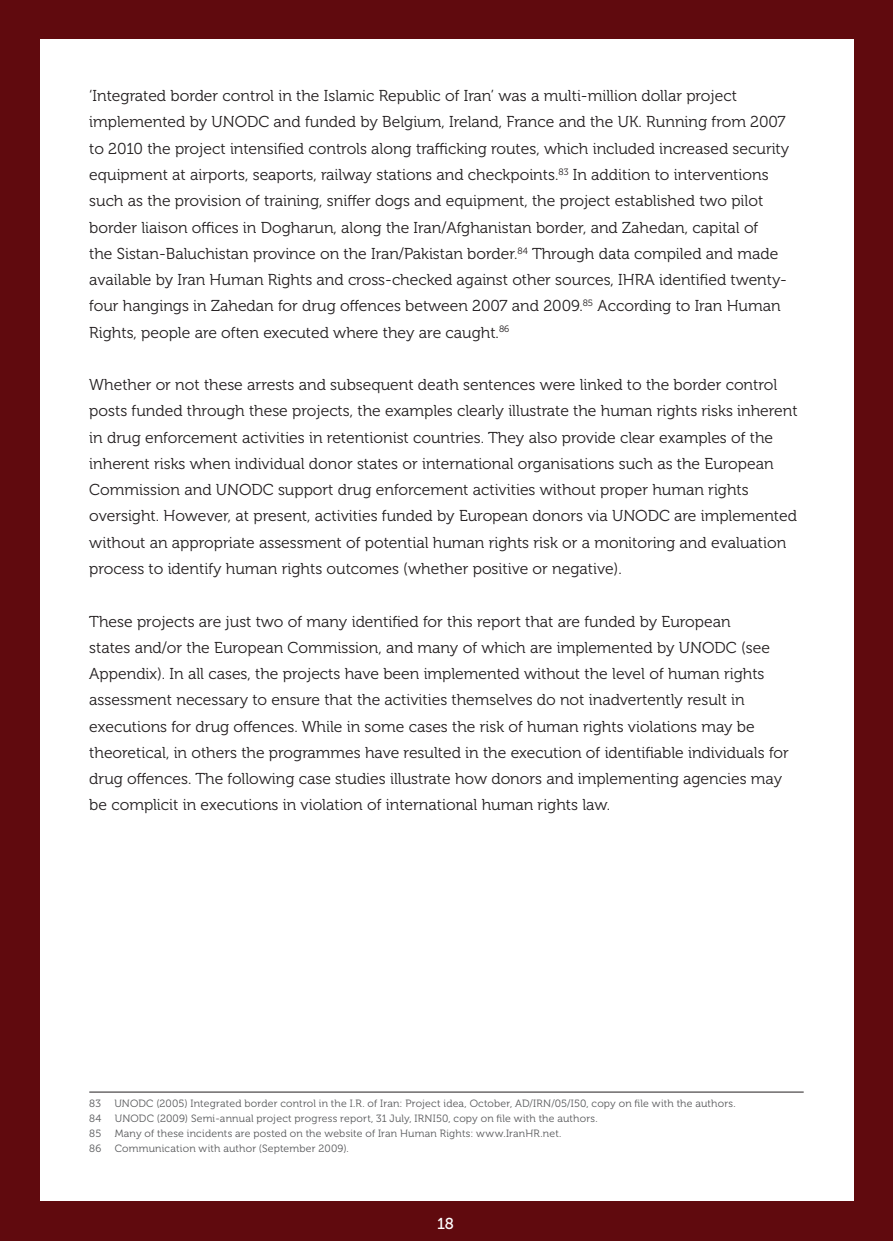
<style>
.page{position:relative;width:893px;height:1241px;background:#fff}
.page>*{position:absolute;margin:0;border:0;box-sizing:border-box;transform-origin:0 0}
.t1{font:15.75px/26.2px "Museo 300";color:#231f20}
.t2{font:15.75px "Museo 500";color:#fff}
.t3{font:10.5px "Museo 300";letter-spacing:.02em;color:#57585a}
</style>
<div class="page">
<div style="left:0;top:0;width:893px;height:1240px;background:#600a0e"></div>
<div style="left:40px;top:40px;width:813px;height:1160px;background:#fff"></div>
<hr style="left:89px;top:1091px;width:715px;height:1px;background:#231f20">
<p class="t1" style="left:89px;top:83px;width:701px">‘Integrated border control in the Islamic Republic of Iran’ was a multi-million dollar project implemented by UNODC and funded by Belgium, Ireland, France and the UK. Running from 2007 to 2010 the project intensified controls along trafficking routes, which included increased security equipment at airports, seaports, railway stations and checkpoints.<sup>83</sup> In addition to interventions such as the provision of training, sniffer dogs and equipment, the project established two pilot border liaison offices in Dogharun, along the Iran/Afghanistan border, and Zahedan, capital of<br>the Sistan-Baluchistan province on the Iran/Pakistan border.<sup>84</sup> Through data compiled and made available by Iran Human Rights and cross-checked against other sources, IHRA identified twenty&shy;four hangings in Zahedan for drug offences between 2007 and 2009.<sup>85</sup> According to Iran Human Rights, people are often executed where they are caught.<sup>86</sup></p>
<p class="t1" style="left:89px;top:372px;width:710px">Whether or not these arrests and subsequent death sentences were linked to the border control posts funded through these projects, the examples clearly illustrate the human rights risks inherent in drug enforcement activities in retentionist countries. They also provide clear examples of the inherent risks when individual donor states or international organisations such as the European Commission and UNODC support drug enforcement activities without proper human rights oversight. However, at present, activities funded by European donors via UNODC are implemented without an appropriate assessment of potential human rights risk or a monitoring and evaluation process to identify human rights outcomes (whether positive or negative).</p>
<p class="t1" style="left:89px;top:608px;width:701px">These projects are just two of many identified for this report that are funded by European<br>states and/or the European Commission, and many of which are implemented by UNODC (see Appendix). In all cases, the projects have been implemented without the level of human rights assessment necessary to ensure that the activities themselves do not inadvertently result in executions for drug offences. While in some cases the risk of human rights violations may be theoretical, in others the programmes have resulted in the execution of identifiable individuals for drug offences. The following case studies illustrate how donors and implementing agencies may be complicit in executions in violation of international human rights law.</p>
<p class="t3" style="left:89px;top:1097px;width:13px">83</p>
<p class="t3" style="left:114px;top:1097px;width:623px">UNODC (2005) Integrated border control in the I.R. of Iran: Project idea, October, AD/IRN/05/I50, copy on file with the authors.</p>
<p class="t3" style="left:89px;top:1112px;width:14px">84</p>
<p class="t3" style="left:115px;top:1112px;width:484px">UNODC (2009) Semi-annual project progress report, 31 July, IRNI50, copy on file with the authors.</p>
<p class="t3" style="left:89px;top:1127px;width:14px">85</p>
<p class="t3" style="left:115px;top:1127px;width:448px">Many of these incidents are posted on the website of Iran Human Rights: www.IranHR.net.</p>
<p class="t3" style="left:89px;top:1142px;width:14px">86</p>
<p class="t3" style="left:115px;top:1142px;width:236px">Communication with author (September 2009).</p>
<p class="t2" style="left:437px;top:1214px;width:18px">18</p>
</div>
